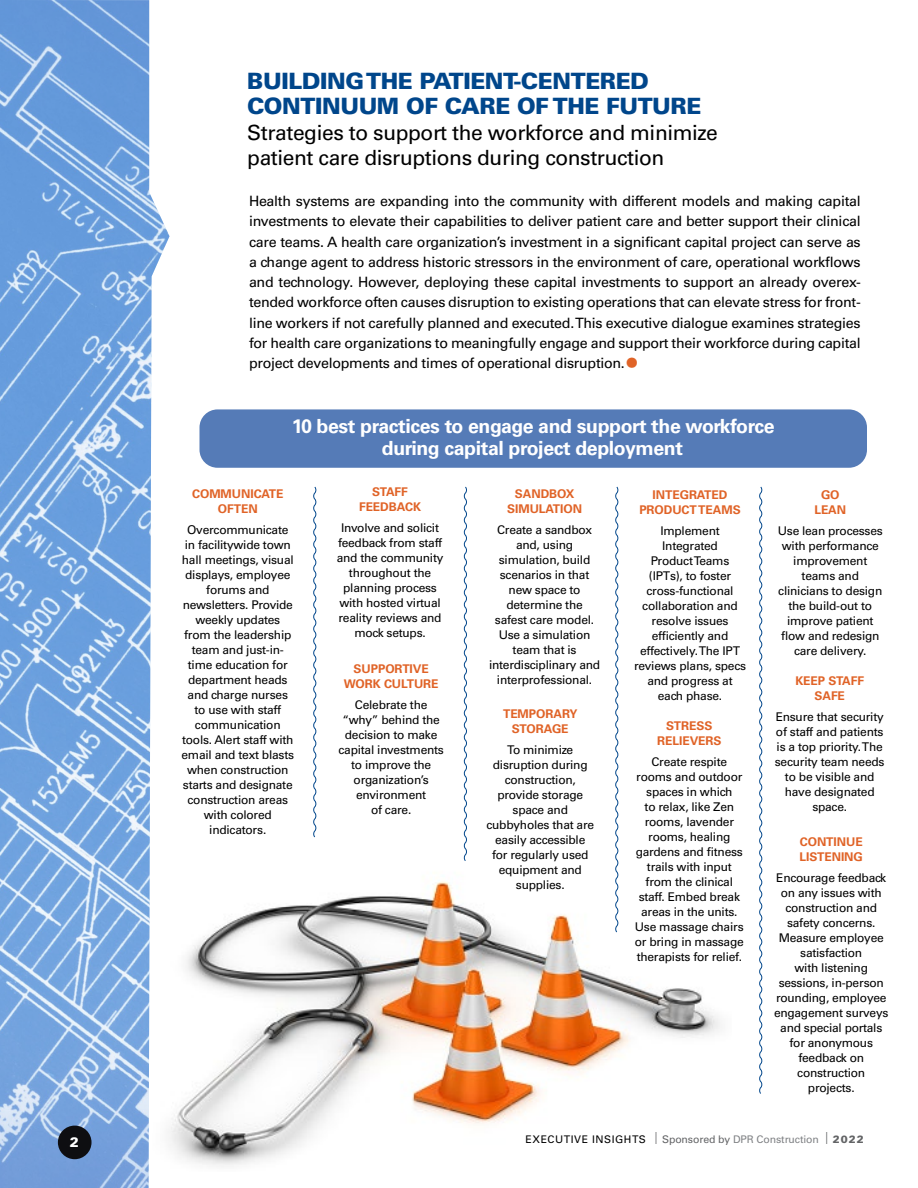
<style>
.page{position:relative;width:918px;height:1188px;background:#fff}
.page>*{position:absolute;margin:0;border:0;box-sizing:border-box;transform-origin:0 0}
.t1{font:900 22.5px/25.5px "Univers LT Std";letter-spacing:-.02em;color:#00468b}
.t2{font:21px/25.5px "Univers LT Std";letter-spacing:-.02em;color:#000}
.t3{font:700 19.5px/22.5px "Univers LT Std";letter-spacing:-.02em;color:#fff;text-align:center}
.t4{font:14.25px/20.2px "Univers LT Std";letter-spacing:-.02em;color:#000;text-align:justify}
.t5{font:900 13.65px "Univers LT Std";color:#fff}
.t6{font:12px/15px "Univers LT Std";letter-spacing:-.02em;color:#000;text-align:center}
.t7{font:700 12px/15px "Univers LT Std";letter-spacing:-.005em;color:#e06327;text-align:center}
.t8{font:10.5px "Univers LT Std";letter-spacing:-.01em;color:#808285}
.t9{font:10.5px "Univers LT Std";letter-spacing:.05em;color:#000}
.s1{font-weight:900;font-size:28.5px;color:#e06327}
.s2{font-weight:300;font-size:12px;color:#636466}
.s3{color:#636466}
.s4{font-weight:900;color:#636466}
</style>
<div class="page">
<img style="left:170px;top:881px;width:550px;height:286px">
<img style="left:0;top:0;width:170px;height:1188px">
<div style="left:58px;top:1126px;width:34px;height:33px;background:#0e0e11;border-radius:50%"></div>
<div style="left:199px;top:409px;width:668px;height:59px;background:#557bb7;border-radius:18px"></div>
<svg style="left:313px;top:486px;width:4px;height:352px"></svg>
<svg style="left:614px;top:486px;width:5px;height:447px"></svg>
<svg style="left:463px;top:486px;width:4px;height:375px"></svg>
<svg style="left:759px;top:486px;width:4px;height:608px"></svg>
<h1 class="t1" style="left:247px;top:68px;width:456px">BUILDING THE PATIENT-CENTERED<br>CONTINUUM OF CARE OF THE FUTURE</h1>
<h2 class="t2" style="left:247px;top:120px;width:472px">Strategies to support the workforce and minimize patient care disruptions during construction</h2>
<p class="t4" style="left:249px;top:191px;width:613px">Health systems are expanding into the community with different models and making capital investments to elevate their capabilities to deliver patient care and better support their clinical care teams. A health care organization’s investment in a significant capital project can serve as a change agent to address historic stressors in the environment of care, operational workflows and technology. However, deploying these capital investments to support an already overex&shy;tended workforce often causes disruption to existing operations that can elevate stress for front&shy;line workers if not carefully planned and executed. This executive dialogue examines strategies for health care organizations to meaningfully engage and support their workforce during capital project developments and times of operational disruption.<span class="s1">•</span></p>
<h3 class="t3" style="left:292px;top:415px;width:484px">10 best practices to engage and support the workforce during capital project deployment</h3>
<p class="t7" style="left:639px;top:487px;width:103px">INTEGRATED<br>PRODUCT TEAMS</p>
<p class="t6" style="left:634px;top:523px;width:114px">Implement<br>Integrated<br>Product Teams (IPTs), to foster cross-functional collaboration and resolve issues efficiently and effectively. The IPT reviews plans, specs and progress at each phase.</p>
<p class="t7" style="left:359px;top:484px;width:64px">STAFF<br>FEEDBACK</p>
<p class="t6" style="left:337px;top:520px;width:108px">Involve and solicit feedback from staff and the community throughout the planning process with hosted virtual reality reviews and mock setups.</p>
<p class="t7" style="left:192px;top:486px;width:93px">COMMUNICATE<br>OFTEN</p>
<p class="t6" style="left:182px;top:522px;width:114px">Overcommunicate in facilitywide town hall meetings, visual displays, employee forums and newsletters. Provide weekly updates from the leadership team and just-in&shy;time education for department heads and charge nurses to use with staff communication tools. Alert staff with email and text blasts when construction starts and designate construction areas with colored indicators.</p>
<p class="t7" style="left:507px;top:486px;width:76px">SANDBOX<br>SIMULATION</p>
<p class="t6" style="left:489px;top:522px;width:113px">Create a sandbox and, using simulation, build scenarios in that new space to determine the safest care model.<br>Use a simulation team that is interdisciplinary and interprofessional.</p>
<p class="t7" style="left:503px;top:707px;width:76px">TEMPORARY<br>STORAGE</p>
<p class="t6" style="left:486px;top:743px;width:109px">To minimize disruption during construction, provide storage space and cubbyholes that are easily accessible for regularly used equipment and supplies.</p>
<p class="t7" style="left:814px;top:487px;width:33px">GO<br>LEAN</p>
<p class="t6" style="left:778px;top:523px;width:106px">Use lean processes with performance improvement teams and clinicians to design the build-out to improve patient flow and redesign care delivery.</p>
<p class="t7" style="left:344px;top:661px;width:96px">SUPPORTIVE<br>WORK CULTURE</p>
<p class="t6" style="left:338px;top:697px;width:107px">Celebrate the “why” behind the decision to make capital investments to improve the organization’s environment<br>of care.</p>
<p class="t7" style="left:795px;top:674px;width:70px">KEEP STAFF<br>SAFE</p>
<p class="t6" style="left:775px;top:710px;width:111px">Ensure that security of staff and patients is a top priority. The security team needs to be visible and have designated space.</p>
<p class="t7" style="left:657px;top:719px;width:66px">STRESS<br>RELIEVERS</p>
<p class="t6" style="left:635px;top:754px;width:111px">Create respite rooms and outdoor spaces in which<br>to relax, like Zen rooms, lavender rooms, healing gardens and fitness trails with input from the clinical staff. Embed break areas in the units.<br>Use massage chairs or bring in massage therapists for relief.</p>
<p class="t7" style="left:800px;top:834px;width:65px;text-align:left">CONTINUE<br>LISTENING</p>
<p class="t6" style="left:774px;top:870px;width:116px">Encourage feedback on any issues with construction and safety concerns.<br>Measure employee satisfaction<br>with listening sessions, in-person rounding, employee engagement surveys and special portals for anonymous feedback on construction projects.</p>
<p class="t5" style="left:70px;top:1131px;width:22px">22</p>
<p class="t8" style="left:655px;top:1133px;width:211px"><span class="s2">|</span> <span class="s3">Sponsored by</span> DPR Construction <span class="s2">|</span> <span class="s4">2022</span></p>
<p class="t9" style="left:526px;top:1133px;width:122px">EXECUTIVE INSIGHTS</p>
</div>
